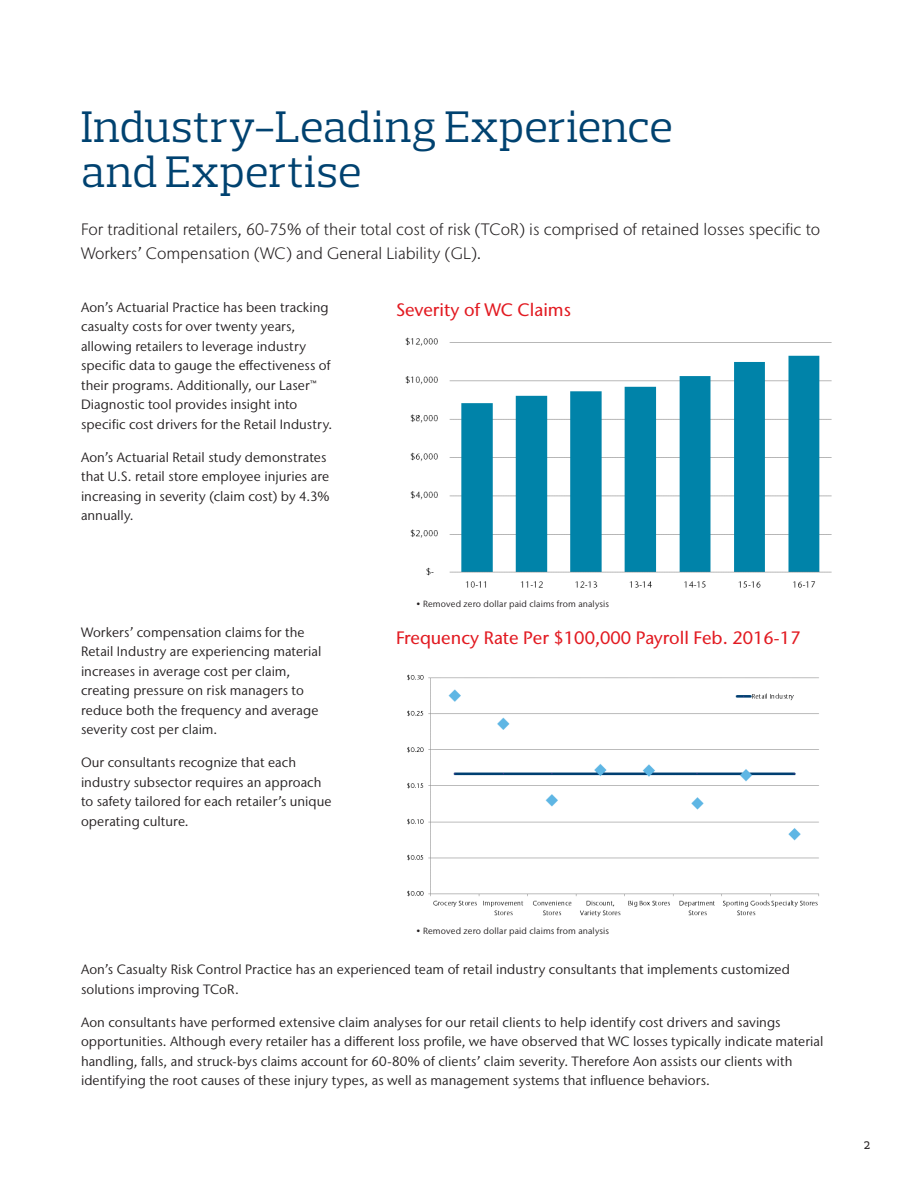
<style>
.page{position:relative;width:918px;height:1188px;background:#fff}
.page>*{position:absolute;margin:0;border:0;box-sizing:border-box;transform-origin:0 0}
.Main_Headline_PS_26{font:45px/45px "Prelo Slab";letter-spacing:.005em;color:#004270}
.Subhead_2__SS_11_15{font:500 18px "Stone Sans IIITC Pro";color:#e21a21}
.Intro_Copy_SS_11_16{font:300 16.5px/24px "Stone Sans IIITC Pro";color:#231f20}
.Body_Copy_SS_9_13{font:13.5px/19.5px "Stone Sans IIITC Pro";letter-spacing:.005em;color:#231f20}
.t1{font:500 11.25px "Prelo Slab";color:#231f20}
.t2{font:9px "Stone Sans IIITC Pro";letter-spacing:.02em;color:#231f20}
</style>
<div class="page">
<img style="left:405px;top:337px;width:427px;height:251px">
<img style="left:407px;top:674px;width:412px;height:243px">
<p class="Main_Headline_PS_26" style="left:81px;top:104px;width:594px">Industry-Leading Experience and Expertise</p>
<p class="Intro_Copy_SS_11_16" style="left:81px;top:217px;width:741px">For traditional retailers, 60-75% of their total cost of risk (TCoR) is comprised of retained losses specific to<br>Workers’ Compensation (WC) and General Liability (GL).</p>
<p class="Body_Copy_SS_9_13" style="left:81px;top:297px;width:253px">Aon’s Actuarial Practice has been tracking casualty costs for over twenty years, allowing retailers to leverage industry specific data to gauge the effectiveness of their programs. Additionally, our Laser™ Diagnostic tool provides insight into specific cost drivers for the Retail Industry.</p>
<p class="Body_Copy_SS_9_13" style="left:81px;top:447px;width:250px">Aon’s Actuarial Retail study demonstrates that U.S. retail store employee injuries are increasing in severity (claim cost) by 4.3% annually.</p>
<p class="Body_Copy_SS_9_13" style="left:81px;top:622px;width:242px">Workers’ compensation claims for the Retail Industry are experiencing material increases in average cost per claim, creating pressure on risk managers to reduce both the frequency and average severity cost per claim.</p>
<p class="Body_Copy_SS_9_13" style="left:81px;top:753px;width:252px">Our consultants recognize that each industry subsector requires an approach to safety tailored for each retailer’s unique operating culture.</p>
<p class="Subhead_2__SS_11_15" style="left:396px;top:299px;width:177px">Severity of WC Claims</p>
<p class="t2" style="left:416px;top:598px;width:194px">• Removed zero dollar paid claims from analysis</p>
<p class="Subhead_2__SS_11_15" style="left:396px;top:627px;width:406px">Frequency Rate Per $100,000 Payroll Feb. 2016-17</p>
<p class="t2" style="left:416px;top:925px;width:194px">• Removed zero dollar paid claims from analysis</p>
<p class="Body_Copy_SS_9_13" style="left:81px;top:959px;width:710px">Aon’s Casualty Risk Control Practice has an experienced team of retail industry consultants that implements customized solutions improving TCoR.</p>
<p class="Body_Copy_SS_9_13" style="left:81px;top:1012px;width:744px">Aon consultants have performed extensive claim analyses for our retail clients to help identify cost drivers and savings opportunities. Although every retailer has a different loss profile, we have observed that WC losses typically indicate material handling, falls, and struck-bys claims account for 60-80% of clients’ claim severity. Therefore Aon assists our clients with identifying the root causes of these injury types, as well as management systems that influence behaviors.</p>
<p class="t1" style="left:864px;top:1138px;width:7px">2</p>
</div>
